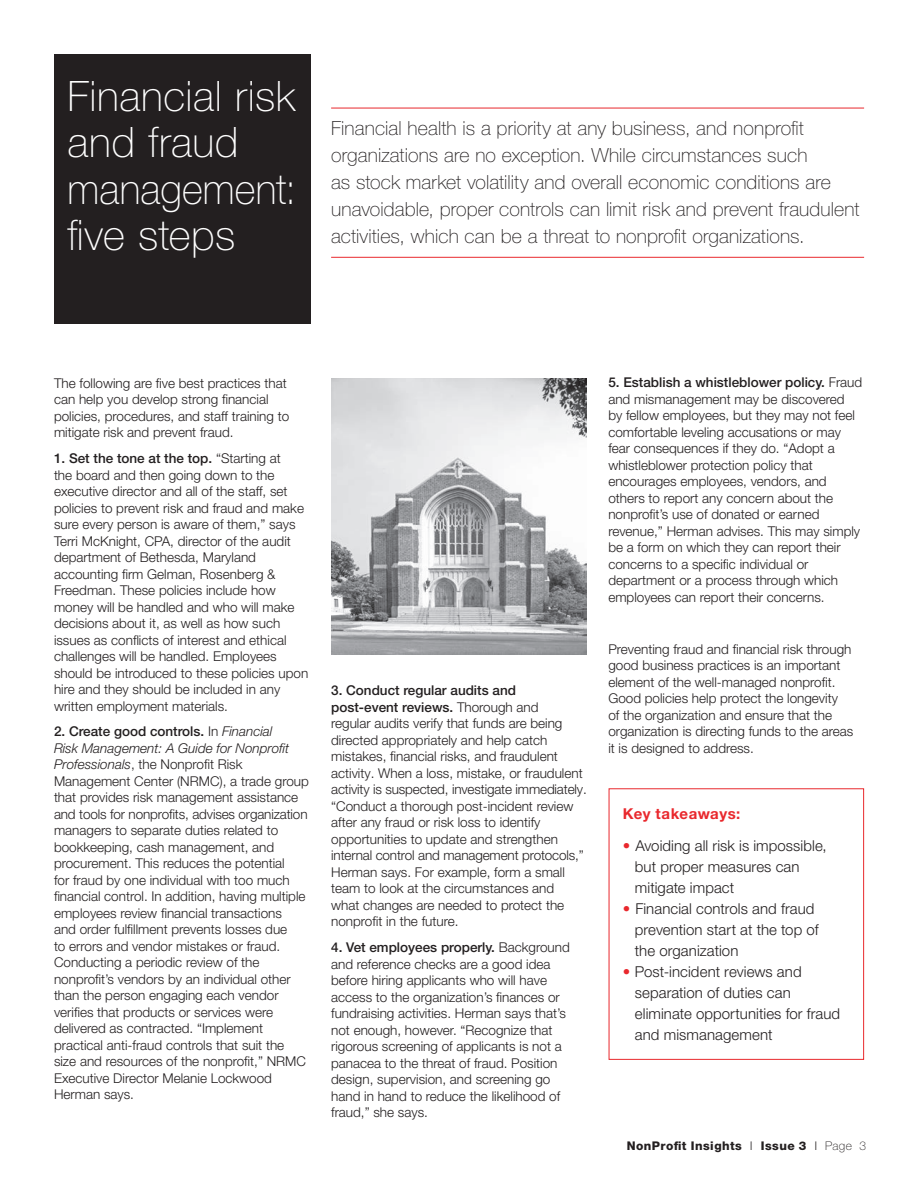
<style>
.page{position:relative;width:918px;height:1188px;background:#fff}
.page>*{position:absolute;margin:0;border:0;box-sizing:border-box;transform-origin:0 0}
.t1{font:100 42px/46.5px "Helvetica Neue LT Pro";letter-spacing:.01em;color:#fff}
.t2{font:100 19.5px/27px "Helvetica Neue LT Pro";letter-spacing:.005em;color:#231f20}
.t3{font:300 15px/21px "Helvetica Neue LT Pro";letter-spacing:.005em;color:#231f20}
.t4{font:700 15px "Helvetica Neue LT Pro";letter-spacing:.03em;color:#e9282d}
.t5{font:300 13.5px/16.5px "Helvetica Neue LT Pro";color:#231f20}
.t6{font:800 12px "Helvetica Neue LT Pro";letter-spacing:.04em;color:#231f20}
.s1{font-weight:500}
.s2{font-style:italic}
.s3{color:#e9282d}
.s4{font-weight:300}
.s5{font-weight:100}
</style>
<div class="page">
<div style="left:54px;top:54px;width:256px;height:270px;background:#231f20"></div>
<div style="left:609px;top:788px;width:255px;height:272px;border:1px solid #e9282d"></div>
<hr style="left:331px;top:108px;width:533px;height:1px;background:#e9282d">
<hr style="left:331px;top:257px;width:533px;height:1px;background:#e9282d">
<img style="left:331px;top:378px;width:256px;height:276px">
<h1 class="t1" style="left:67px;top:72px;width:230px">Financial risk and fraud management: five steps</h1>
<p class="t2" style="left:331px;top:115px;width:530px">Financial health is a priority at any business, and nonprofit organizations are no exception. While circumstances such<br>as stock market volatility and overall economic conditions are unavoidable, proper controls can limit risk and prevent fraudulent activities, which can be a threat to nonprofit organizations.</p>
<p class="t5" style="left:54px;top:374px;width:237px">The following are five best practices that can help you develop strong financial policies, procedures, and staff training to mitigate risk and prevent fraud.</p>
<p class="t5" style="left:54px;top:450px;width:256px"><span class="s1">1. Set the tone at the top.</span> “Starting at<br>the board and then going down to the executive director and all of the staff, set policies to prevent risk and fraud and make sure every person is aware of them,” says Terri McKnight, CPA, director of the audit department of Bethesda, Maryland accounting firm Gelman, Rosenberg &amp; Freedman. These policies include how money will be handled and who will make decisions about it, as well as how such issues as conflicts of interest and ethical challenges will be handled. Employees should be introduced to these policies upon hire and they should be included in any written employment materials.</p>
<p class="t5" style="left:54px;top:723px;width:256px"><span class="s1">2. Create good controls.</span> In <span class="s2">Financial<br>Risk Management: A Guide for Nonprofit Professionals</span>, the Nonprofit Risk Management Center (NRMC), a trade group that provides risk management assistance and tools for nonprofits, advises organization managers to separate duties related to bookkeeping, cash management, and procurement. This reduces the potential<br>for fraud by one individual with too much financial control. In addition, having multiple employees review financial transactions<br>and order fulfillment prevents losses due<br>to errors and vendor mistakes or fraud.<br>Conducting a periodic review of the nonprofit’s vendors by an individual other than the person engaging each vendor verifies that products or services were delivered as contracted. “Implement practical anti-fraud controls that suit the size and resources of the nonprofit,” NRMC Executive Director Melanie Lockwood Herman says.</p>
<p class="t5" style="left:331px;top:682px;width:257px"><span class="s1">3. Conduct regular audits and<br>post-event reviews.</span> Thorough and<br>regular audits verify that funds are being directed appropriately and help catch mistakes, financial risks, and fraudulent activity. When a loss, mistake, or fraudulent activity is suspected, investigate immediately. “Conduct a thorough post-incident review after any fraud or risk loss to identify opportunities to update and strengthen internal control and management protocols,” Herman says. For example, form a small team to look at the circumstances and<br>what changes are needed to protect the nonprofit in the future.</p>
<p class="t5" style="left:331px;top:939px;width:240px"><span class="s1">4. Vet employees properly.</span> Background and reference checks are a good idea before hiring applicants who will have access to the organization’s finances or fundraising activities. Herman says that’s not enough, however. “Recognize that rigorous screening of applicants is not a panacea to the threat of fraud. Position design, supervision, and screening go hand in hand to reduce the likelihood of fraud,” she says.</p>
<p class="t5" style="left:608px;top:374px;width:255px"><span class="s1">5. Establish a whistleblower policy.</span> Fraud and mismanagement may be discovered<br>by fellow employees, but they may not feel comfortable leveling accusations or may fear consequences if they do. “Adopt a whistleblower protection policy that encourages employees, vendors, and others to report any concern about the nonprofit’s use of donated or earned revenue,” Herman advises. This may simply be a form on which they can report their concerns to a specific individual or department or a process through which employees can report their concerns.</p>
<p class="t5" style="left:608px;top:640px;width:247px">Preventing fraud and financial risk through good business practices is an important element of the well-managed nonprofit.<br>Good policies help protect the longevity<br>of the organization and ensure that the organization is directing funds to the areas it is designed to address.</p>
<p class="t4" style="left:623px;top:804px;width:119px">Key takeaways:</p>
<p class="t3" style="left:635px;top:835px;width:193px;text-indent:-12px"><span class="s3">•</span> Avoiding all risk is impossible, but proper measures can mitigate impact</p>
<p class="t3" style="left:635px;top:898px;width:185px;text-indent:-12px"><span class="s3">•</span> Financial controls and fraud prevention start at the top of the organization</p>
<p class="t3" style="left:635px;top:961px;width:207px;text-indent:-12px"><span class="s3">•</span> Post-incident reviews and separation of duties can eliminate opportunities for fraud and mismanagement</p>
<p class="t6" style="left:627px;top:1139px;width:241px">NonProfit Insights <span class="s4">l</span> Issue 3 <span class="s4">l</span> <span class="s5">Page 3</span></p>
</div>
